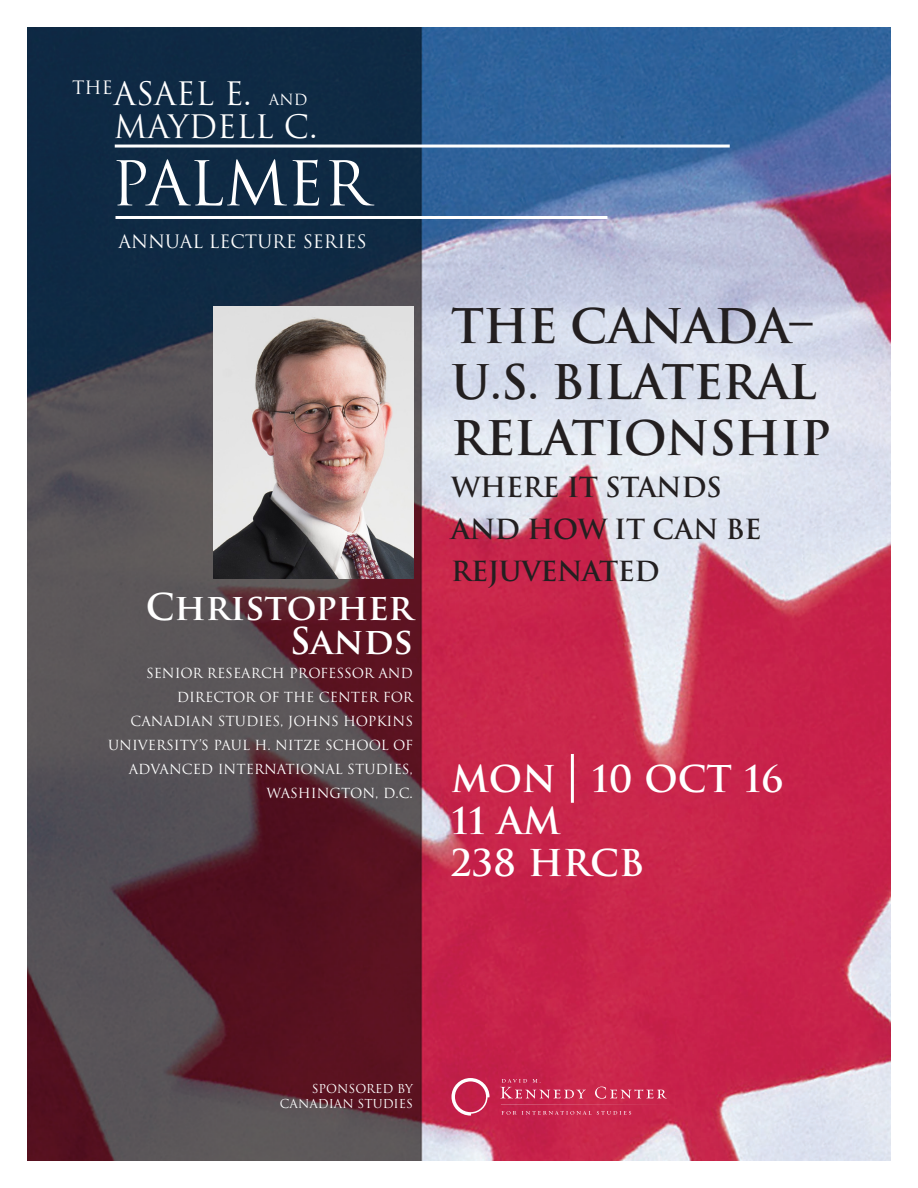
<style>
.page{position:relative;width:918px;height:1188px;background:#fff}
.page>*{position:absolute;margin:0;border:0;box-sizing:border-box;transform-origin:0 0}
.t1{font:60px "Trajan";color:#fff}
.t2{font:700 46.5px/55.8px "Trajan";letter-spacing:-.015em;color:#231f20}
.t3{font:700 36px "Trajan";color:#fff}
.t4{font:700 36px/34.5px "Trajan Pro";color:#fff;text-align:right}
.t5{font:31.5px "Trajan";color:#fff}
.t6{font:700 27px/42px "Trajan";letter-spacing:-.015em;color:#231f20}
.t7{font:18px "Trajan";color:#fff}
.t8{font:13.5px/24px "Trajan";color:#fff;text-align:right}
.t9{font:12px "Trajan";color:#fff}
.s1{font-size:15px}
</style>
<div class="page">
<img style="left:27px;top:27px;width:864px;height:1134px">
<img style="left:213px;top:306px;width:200px;height:273px">
<hr style="left:115px;top:145px;width:615px;height:3px;background:#fff">
<hr style="left:116px;top:216px;width:492px;height:3px;background:#fff">
<svg style="left:452px;top:1078px;width:38px;height:38px"></svg>
<svg style="left:500px;top:1079px;width:86px;height:20px;background:#cd3e61"></svg>
<svg style="left:595px;top:1087px;width:72px;height:12px"></svg>
<svg style="left:501px;top:1105px;width:179px;height:10px;background:#ca2e53"></svg>
<hr style="left:571px;top:754px;width:3px;height:49px;background:#fff">
<p class="t7" style="left:72px;top:77px;width:42px">THE</p>
<p class="t5" style="left:114px;top:74px;width:195px">ASAEL E. <span class="s1">AND</span></p>
<p class="t5" style="left:114px;top:107px;width:205px">MAYDELL C.</p>
<p class="t1" style="left:111px;top:147px;width:259px">PALMER</p>
<p class="t7" style="left:118px;top:231px;width:250px">ANNUAL LECTURE SERIES</p>
<p class="t4" style="left:146px;top:590px;width:269px">CHRISTOPHER<br>SANDS</p>
<p class="t8" style="left:108px;top:662px;width:306px">SENIOR RESEARCH PROFESSOR AND<br>DIRECTOR OF THE CENTER FOR<br>CANADIAN STUDIES, JOHNS HOPKINS<br>UNIVERSITY’S PAUL H. NITZE SCHOOL OF<br>ADVANCED INTERNATIONAL STUDIES,<br>WASHINGTON, D.C.</p>
<p class="t2" style="left:451px;top:298px;width:381px">THE CANADA–<br>U.S. BILATERAL<br>RELATIONSHIP</p>
<p class="t6" style="left:451px;top:466px;width:312px">WHERE IT STANDS<br>AND HOW IT CAN BE<br>REJUVENATED</p>
<p class="t3" style="left:452px;top:757px;width:334px">MON 10 OCT 16</p>
<p class="t3" style="left:452px;top:799px;width:111px">11 AM</p>
<p class="t3" style="left:452px;top:841px;width:194px">238 HRCB</p>
<p class="t9" style="left:312px;top:1082px;width:103px">SPONSORED BY</p>
<p class="t9" style="left:280px;top:1096px;width:135px">CANADIAN STUDIES</p>
</div>
